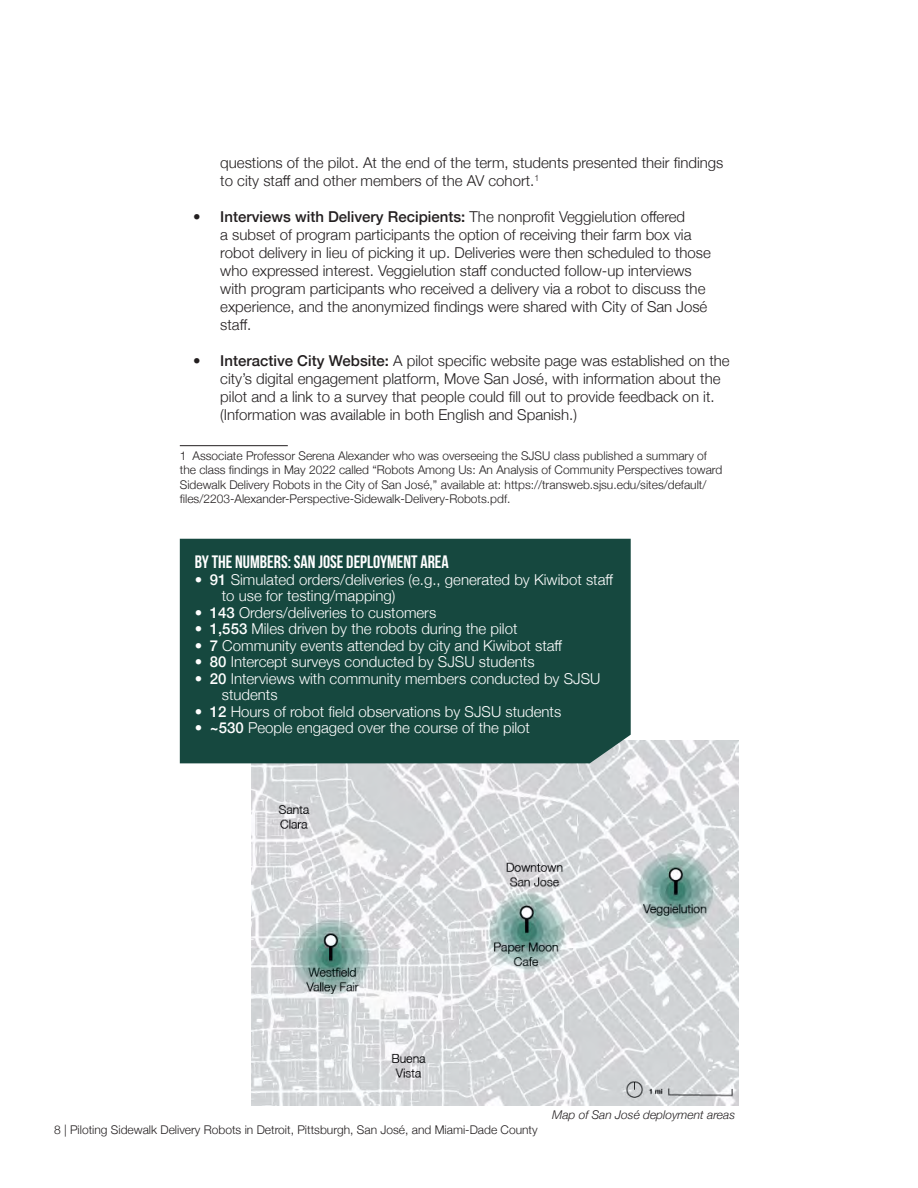
<style>
.page{position:relative;width:918px;height:1188px;background:#fff}
.page>*{position:absolute;margin:0;border:0;box-sizing:border-box;transform-origin:0 0}
.Call-out_Box{font:18px "Bebas Neue";color:#fff}
.t1{font:300 15px/18px "Helvetica Neue";color:#231f20}
.t2{font:300 15px/16.5px "Helvetica Neue";color:#fff}
.Footnote{font:300 12px/14.4px "Helvetica Neue";color:#231f20}
.Body_Text{font:italic 300 12px "Helvetica Neue";color:#231f20}
.s1{font-weight:500}
</style>
<div class="page">
<img style="left:251px;top:741px;width:487px;height:365px">
<hr style="left:180px;top:445px;width:108px;height:1px;background:#231f20">
<svg style="left:179px;top:538px;width:465px;height:233px;background:#25534b"></svg>
<p class="t1" style="left:220px;top:152px;width:505px">questions of the pilot. At the end of the term, students presented their findings to city staff and other members of the AV cohort.<sup>1</sup></p>
<p class="t1" style="left:220px;top:206px;width:492px;text-indent:-27px">• <span class="s1">Interviews with Delivery Recipients:</span> The nonprofit Veggielution offered<br>a subset of program participants the option of receiving their farm box via robot delivery in lieu of picking it up. Deliveries were then scheduled to those who expressed interest. Veggielution staff conducted follow-up interviews with program participants who received a delivery via a robot to discuss the experience, and the anonymized findings were shared with City of San José staff.</p>
<p class="t1" style="left:220px;top:350px;width:511px;text-indent:-27px"><span class="s1">• Interactive City Website:</span> A pilot specific website page was established on the city’s digital engagement platform, Move San José, with information about the pilot and a link to a survey that people could fill out to provide feedback on it. (Information was available in both English and Spanish.)</p>
<p class="Footnote" style="left:180px;top:448px;width:544px">1 Associate Professor Serena Alexander who was overseeing the SJSU class published a summary of the class findings in May 2022 called “Robots Among Us: An Analysis of Community Perspectives toward Sidewalk Delivery Robots in the City of San José,” available at: https://transweb.sjsu.edu/sites/default/ files/2203-Alexander-Perspective-Sidewalk-Delivery-Robots.pdf.</p>
<p class="Call-out_Box" style="left:195px;top:552px;width:256px">BY THE NUMBERS: SAN JOSE DEPLOYMENT AREA</p>
<p class="t2" style="left:222px;top:570px;width:393px;text-indent:-27px"><span class="s1">• 91</span> Simulated orders/deliveries (e.g., generated by Kiwibot staff to use for testing/mapping)</p>
<p class="t2" style="left:195px;top:603px;width:243px"><span class="s1">• 143</span> Orders/deliveries to customers</p>
<p class="t2" style="left:195px;top:620px;width:324px"><span class="s1">• 1,553</span> Miles driven by the robots during the pilot</p>
<p class="t2" style="left:195px;top:636px;width:369px"><span class="s1">• 7</span> Community events attended by city and Kiwibot staff</p>
<p class="t2" style="left:195px;top:653px;width:341px"><span class="s1">• 80</span> Intercept surveys conducted by SJSU students</p>
<p class="t2" style="left:222px;top:669px;width:380px;text-indent:-27px"><span class="s1">• 20</span> Interviews with community members conducted by SJSU students</p>
<p class="t2" style="left:195px;top:702px;width:368px"><span class="s1">• 12</span> Hours of robot field observations by SJSU students</p>
<p class="t2" style="left:195px;top:719px;width:337px"><span class="s1">• ~530</span> People engaged over the course of the pilot</p>
<p class="Footnote" style="left:54px;top:1122px;width:485px">8 | Piloting Sidewalk Delivery Robots in Detroit, Pittsburgh, San José, and Miami-Dade County</p>
<p class="Body_Text" style="left:552px;top:1105px;width:185px">Map of San José deployment areas</p>
</div>
